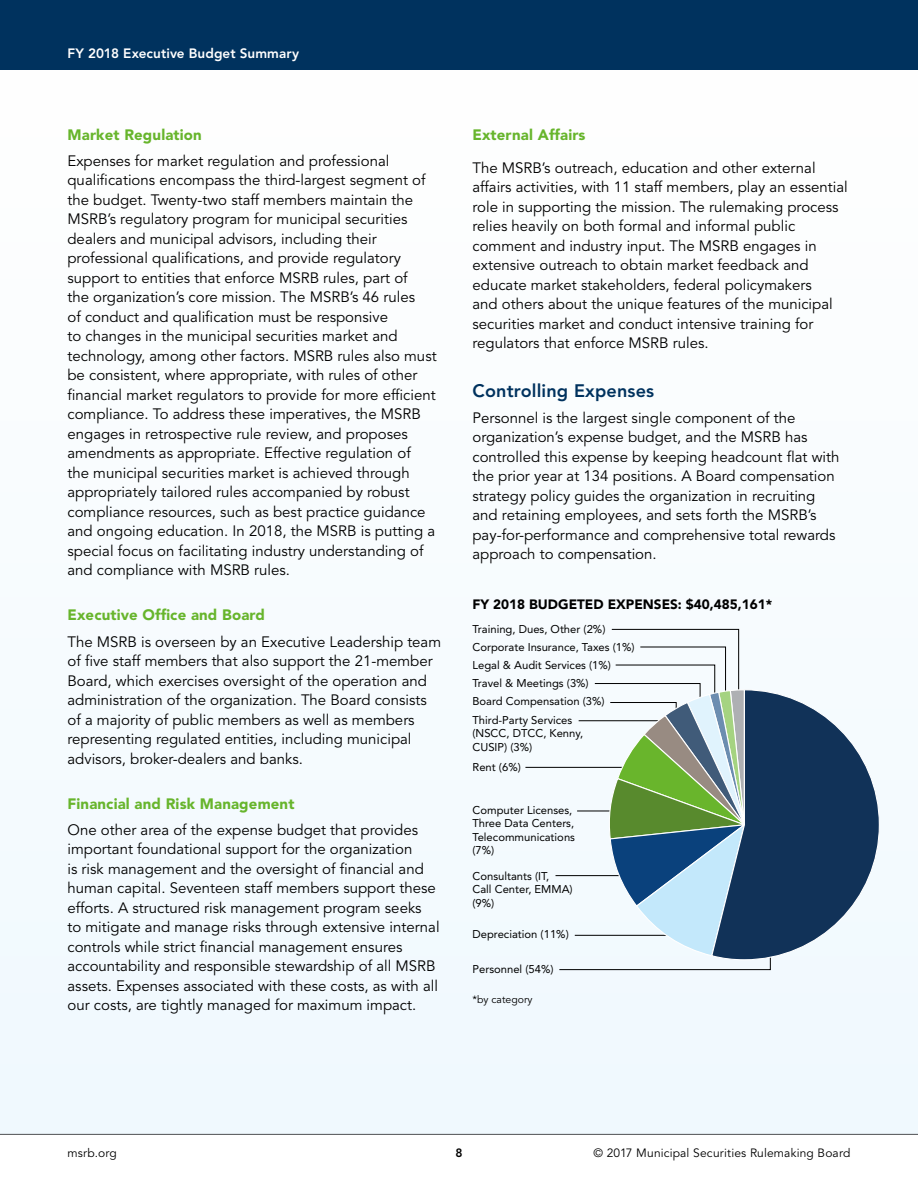
<style>
.page{position:relative;width:918px;height:1188px;background:#fff}
.page>*{position:absolute;margin:0;border:0;box-sizing:border-box;transform-origin:0 0}
.t1{font:800 18px "Avenir LT Std";letter-spacing:.01em;color:#00325e}
.t2{font:15px/19.5px "Avenir LT Std";color:#000}
.t3{font:900 15px "Avenir LT Std";letter-spacing:.01em;color:#67b52c}
.t4{font:900 13.5px "Avenir LT Std";color:#000}
.t5{font:800 13.5px "Avenir LT Std";letter-spacing:.005em;color:#fff}
.t6{font:12px "Avenir LT Std";letter-spacing:.015em;color:#000}
.t7{font:800 12px "Avenir LT Std";color:#000}
.t8{font:11.25px/13.5px "Avenir LT Std";color:#000}
.t9{font:10.5px "Avenir LT Std";color:#000}
</style>
<div class="page">
<div style="left:0;top:70px;width:918px;height:1065px;background:#f8fcfe"></div>
<div style="left:0;top:0;width:918px;height:70px;background:#00325e"></div>
<hr style="left:0;top:1134px;width:918px;height:1px;background:#505153">
<svg style="left:525px;top:629px;width:246px;height:341px"></svg>
<svg style="left:608px;top:689px;width:102px;height:268px"></svg>
<svg style="left:710px;top:689px;width:169px;height:272px"></svg>
<p class="t5" style="left:68px;top:45px;width:233px">FY 2018 Executive Budget Summary</p>
<p class="t3" style="left:68px;top:125px;width:136px">Market Regulation</p>
<p class="t2" style="left:68px;top:151px;width:371px">Expenses for market regulation and professional qualifications encompass the third-largest segment of the budget. Twenty-two staff members maintain the MSRB’s regulatory program for municipal securities dealers and municipal advisors, including their professional qualifications, and provide regulatory support to entities that enforce MSRB rules, part of<br>the organization’s core mission. The MSRB’s 46 rules<br>of conduct and qualification must be responsive<br>to changes in the municipal securities market and technology, among other factors. MSRB rules also must be consistent, where appropriate, with rules of other financial market regulators to provide for more efficient compliance. To address these imperatives, the MSRB engages in retrospective rule review, and proposes amendments as appropriate. Effective regulation of<br>the municipal securities market is achieved through appropriately tailored rules accompanied by robust compliance resources, such as best practice guidance and ongoing education. In 2018, the MSRB is putting a special focus on facilitating industry understanding of and compliance with MSRB rules.</p>
<p class="t3" style="left:68px;top:606px;width:199px">Executive Office and Board</p>
<p class="t2" style="left:68px;top:632px;width:375px">The MSRB is overseen by an Executive Leadership team of five staff members that also support the 21-member Board, which exercises oversight of the operation and administration of the organization. The Board consists of a majority of public members as well as members representing regulated entities, including municipal advisors, broker-dealers and banks.</p>
<p class="t3" style="left:68px;top:794px;width:229px">Financial and Risk Management</p>
<p class="t2" style="left:68px;top:820px;width:374px">One other area of the expense budget that provides important foundational support for the organization<br>is risk management and the oversight of financial and human capital. Seventeen staff members support these efforts. A structured risk management program seeks<br>to mitigate and manage risks through extensive internal controls while strict financial management ensures accountability and responsible stewardship of all MSRB assets. Expenses associated with these costs, as with all our costs, are tightly managed for maximum impact.</p>
<p class="t3" style="left:472px;top:125px;width:115px">External Affairs</p>
<p class="t2" style="left:472px;top:158px;width:377px">The MSRB’s outreach, education and other external affairs activities, with 11 staff members, play an essential role in supporting the mission. The rulemaking process relies heavily on both formal and informal public comment and industry input. The MSRB engages in extensive outreach to obtain market feedback and educate market stakeholders, federal policymakers<br>and others about the unique features of the municipal securities market and conduct intensive training for regulators that enforce MSRB rules.</p>
<p class="t1" style="left:472px;top:380px;width:183px">Controlling Expenses</p>
<p class="t2" style="left:472px;top:408px;width:368px">Personnel is the largest single component of the organization’s expense budget, and the MSRB has controlled this expense by keeping headcount flat with the prior year at 134 positions. A Board compensation strategy policy guides the organization in recruiting and retaining employees, and sets forth the MSRB’s pay-for-performance and comprehensive total rewards approach to compensation.</p>
<p class="t4" style="left:472px;top:596px;width:301px">FY 2018 BUDGETED EXPENSES: $40,485,161*</p>
<p class="t8" style="left:473px;top:622px;width:134px">Training, Dues, Other (2%)</p>
<p class="t8" style="left:472px;top:641px;width:164px">Corporate Insurance, Taxes (1%)</p>
<p class="t8" style="left:472px;top:659px;width:140px">Legal &amp; Audit Services (1%)</p>
<p class="t8" style="left:472px;top:677px;width:118px">Travel &amp; Meetings (3%)</p>
<p class="t8" style="left:472px;top:695px;width:134px">Board Compensation (3%)</p>
<p class="t8" style="left:472px;top:713px;width:112px">Third-Party Services (NSCC, DTCC, Kenny,<br>CUSIP) (3%)</p>
<p class="t8" style="left:472px;top:761px;width:50px">Rent (6%)</p>
<p class="t8" style="left:472px;top:803px;width:104px">Computer Licenses,<br>Three Data Centers,<br>Telecommunications (7%)</p>
<p class="t8" style="left:472px;top:869px;width:102px">Consultants (IT,<br>Call Center, EMMA) (9%)</p>
<p class="t8" style="left:473px;top:927px;width:98px">Depreciation (11%)</p>
<p class="t8" style="left:473px;top:962px;width:83px">Personnel (54%)</p>
<p class="t9" style="left:472px;top:994px;width:62px">*by category</p>
<p class="t6" style="left:68px;top:1146px;width:51px">msrb.org</p>
<p class="t7" style="left:455px;top:1146px;width:9px">8</p>
<p class="t6" style="left:594px;top:1146px;width:258px">© 2017 Municipal Securities Rulemaking Board</p>
</div>
